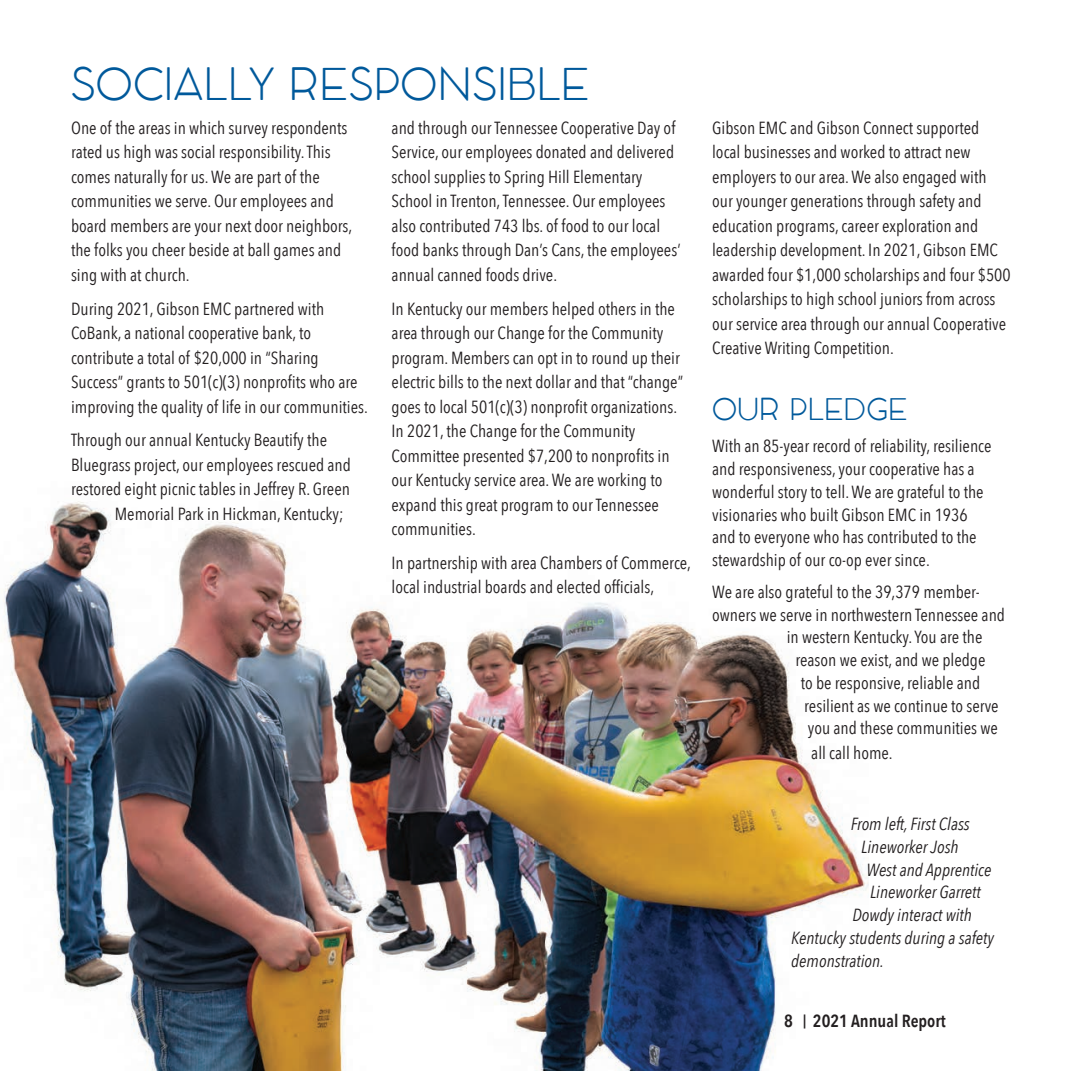
<style>
.page{position:relative;width:1071px;height:1071px;background:#fff}
.page>*{position:absolute;margin:0;border:0;box-sizing:border-box;transform-origin:0 0}
.t1{font:300 43.75px "COCOMAT";color:#00599b}
.t2{font:300 29.75px "COCOMAT";color:#00599b}
.t3{font:17.5px/24.5px "Avenir Next Condensed";color:#231f20}
.t4{font:italic 17.5px "Avenir Next Condensed";color:#231f20}
.t5{font:600 17.5px "Avenir Next Condensed";color:#231f20}
.s1{font-size:14px}
</style>
<div class="page">
<img style="left:3px;top:501px;width:866px;height:570px">
<p class="t1" style="left:70px;top:59px;width:521px">SOCIALLY RESPONSIBLE</p>
<p class="t3" style="left:71px;top:115px;width:283px">One of the areas in which survey respondents rated us high was social responsibility. This comes naturally for us. We are part of the communities we serve. Our employees and board members are your next door neighbors, the folks you cheer beside at ball games and sing with at church.</p>
<p class="t3" style="left:71px;top:295px;width:298px">During 2021, Gibson EMC partnered with CoBank, a national cooperative bank, to contribute a total of $20,000 in “Sharing Success” grants to 501(c)(3) nonprofits who are improving the quality of life in our communities.</p>
<p class="t3" style="left:71px;top:427px;width:258px">Through our annual Kentucky Beautify the</p>
<p class="t3" style="left:71px;top:452px;width:281px">Bluegrass project, our employees rescued and</p>
<p class="t3" style="left:71px;top:476px;width:280px">restored eight picnic tables in Jeffrey R. Green</p>
<p class="t3" style="left:115px;top:501px;width:230px">Memorial Park in Hickman, Kentucky;</p>
<p class="t3" style="left:392px;top:115px;width:291px">and through our Tennessee Cooperative Day of Service, our employees donated and delivered school supplies to Spring Hill Elementary School in Trenton, Tennessee. Our employees also contributed 743 lbs. of food to our local food banks through Dan’s Cans, the employees’ annual canned foods drive.</p>
<p class="t3" style="left:392px;top:295px;width:293px">In Kentucky our members helped others in the area through our Change for the Community program. Members can opt in to round up their electric bills to the next dollar and that “change” goes to local 501(c)(3) nonprofit organizations.<br>In 2021, the Change for the Community Committee presented $7,200 to nonprofits in our Kentucky service area. We are working to expand this great program to our Tennessee communities.</p>
<p class="t3" style="left:392px;top:550px;width:301px">In partnership with area Chambers of Commerce, local industrial boards and elected officials,</p>
<p class="t3" style="left:712px;top:115px;width:300px">Gibson EMC and Gibson Connect supported local businesses and worked to attract new employers to our area. We also engaged with our younger generations through safety and education programs, career exploration and leadership development. In 2021, Gibson EMC awarded four $1,000 scholarships and four $500 scholarships to high school juniors from across our service area through our annual Cooperative Creative Writing Competition.</p>
<p class="t2" style="left:712px;top:393px;width:197px">OUR PLEDGE</p>
<p class="t3" style="left:712px;top:434px;width:281px;line-height:22.8px">With an 85-year record of reliability, resilience and responsiveness, your cooperative has a wonderful story to tell. We are grateful to the visionaries who built Gibson EMC in 1936 and to everyone who has contributed to the stewardship of our co-op ever since.</p>
<p class="t3" style="left:712px;top:579px;width:269px">We are also grateful to the 39,379 member-</p>
<p class="t3" style="left:712px;top:601px;width:294px">owners we serve in northwestern Tennessee and</p>
<p class="t3" style="left:787px;top:624px;width:197px">in western Kentucky. You are the</p>
<p class="t3" style="left:796px;top:647px;width:191px">reason we exist, and we pledge</p>
<p class="t3" style="left:801px;top:670px;width:181px">to be responsive, reliable and</p>
<p class="t3" style="left:804px;top:692px;width:196px">resilient as we continue to serve</p>
<p class="t3" style="left:808px;top:715px;width:192px">you and these communities we</p>
<p class="t3" style="left:811px;top:740px;width:83px">all call home.</p>
<p class="t4" style="left:851px;top:814px;width:120px">From left, First Class</p>
<p class="t4" style="left:861px;top:836px;width:99px">Lineworker Josh</p>
<p class="t4" style="left:867px;top:859px;width:126px">West and Apprentice</p>
<p class="t4" style="left:870px;top:882px;width:112px">Lineworker Garrett</p>
<p class="t4" style="left:853px;top:905px;width:121px">Dowdy interact with</p>
<p class="t4" style="left:791px;top:927px;width:204px">Kentucky students during a safety</p>
<p class="t4" style="left:791px;top:950px;width:94px">demonstration.</p>
<p class="t5" style="left:784px;top:1006px;width:163px">8 <span class="s1">|</span> 2021 Annual Report</p>
</div>
